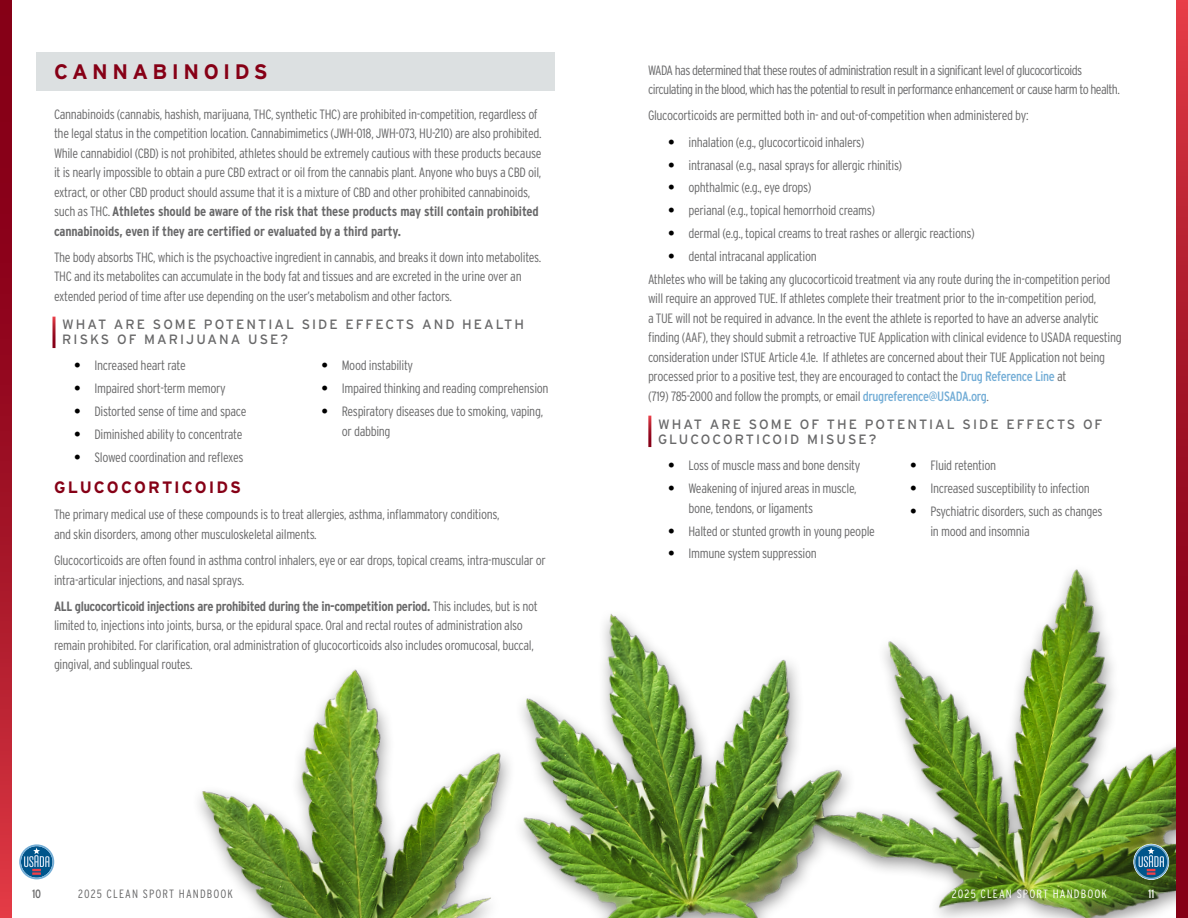
<style>
.page{position:relative;width:1188px;height:918px;background:#fff}
.page>*{position:absolute;margin:0;border:0;box-sizing:border-box;transform-origin:0 0}
.t1{font:700 21px "Interstate";letter-spacing:.205em;color:#860016}
.t2{font:700 16.5px "Interstate";letter-spacing:.125em;color:#860016}
.t3{font:300 condensed 13.5px/19.5px "Interstate";letter-spacing:-.025em;color:#686869}
.t4{font:300 condensed 13.5px/19.5px "Interstate";letter-spacing:-.045em;color:#686869}
.t5{font:13.5px/15px "Interstate";letter-spacing:.15em;color:#686869}
.t6{font:300 condensed 12px "Interstate";letter-spacing:.09em;color:#686869}
.t7{font:300 condensed 12px "Interstate";letter-spacing:.09em;color:#fff}
.t8{font:condensed 12px "Interstate";color:#686869}
.t9{font:condensed 12px "Interstate";color:#fff}
.s1{font-weight:700}
.s2{font-weight:700;font-stretch:normal;color:#000}
.s3{font-weight:400;color:#73add6}
</style>
<div class="page">
<img style="left:199px;top:415px;width:977px;height:503px">
<div style="left:37px;top:52px;width:518px;height:39px;background:#dce0e1"></div>
<svg style="left:52px;top:317px;width:4px;height:31px"></svg>
<hr style="left:648px;top:416px;width:3px;height:31px;background:#fff">
<svg style="left:0;top:0;width:11px;height:918px"></svg>
<svg style="left:1176px;top:0;width:12px;height:918px"></svg>
<svg style="left:19px;top:844px;width:36px;height:36px"></svg>
<svg style="left:1133px;top:844px;width:36px;height:36px"></svg>
<h1 class="t1" style="left:54px;top:59px;width:215px">CANNABINOIDS</h1>
<p class="t3" style="left:54px;top:104px;width:489px">Cannabinoids (cannabis, hashish, marijuana, THC, synthetic THC) are prohibited in-competition, regardless of the legal status in the competition location. Cannabimimetics (JWH-018, JWH-073, HU-210) are also prohibited.<br>While cannabidiol (CBD) is not prohibited, athletes should be extremely cautious with these products because it is nearly impossible to obtain a pure CBD extract or oil from the cannabis plant. Anyone who buys a CBD oil, extract, or other CBD product should assume that it is a mixture of CBD and other prohibited cannabinoids, such as THC. <span class="s1">Athletes should be aware of the risk that these products may still contain prohibited cannabinoids, even if they are certified or evaluated by a third party.</span></p>
<p class="t3" style="left:54px;top:247px;width:489px">The body absorbs THC, which is the psychoactive ingredient in cannabis, and breaks it down into metabolites.<br>THC and its metabolites can accumulate in the body fat and tissues and are excreted in the urine over an extended period of time after use depending on the user’s metabolism and other factors.</p>
<p class="t5" style="left:62px;top:317px;width:463px">WHAT ARE SOME POTENTIAL SIDE EFFECTS AND HEALTH<br>RISKS OF MARIJUANA USE?</p>
<p class="t3" style="left:74px;top:356px;width:113px"><span class="s2">•</span> Increased heart rate</p>
<p class="t3" style="left:74px;top:379px;width:153px"><span class="s2">•</span> Impaired short-term memory</p>
<p class="t3" style="left:74px;top:402px;width:174px"><span class="s2">•</span> Distorted sense of time and space</p>
<p class="t3" style="left:74px;top:424px;width:170px"><span class="s2">•</span> Diminished ability to concentrate</p>
<p class="t3" style="left:74px;top:447px;width:171px"><span class="s2">•</span> Slowed coordination and reflexes</p>
<p class="t3" style="left:322px;top:356px;width:93px"><span class="s2">•</span> Mood instability</p>
<p class="t3" style="left:322px;top:379px;width:229px"><span class="s2">•</span> Impaired thinking and reading comprehension</p>
<p class="t3" style="left:342px;top:401px;width:203px;text-indent:-20px"><span class="s2">•</span> Respiratory diseases due to smoking, vaping, or dabbing</p>
<p class="t2" style="left:54px;top:478px;width:189px">GLUCOCORTICOIDS</p>
<p class="t3" style="left:54px;top:505px;width:447px">The primary medical use of these compounds is to treat allergies, asthma, inflammatory conditions, and skin disorders, among other musculoskeletal ailments.</p>
<p class="t3" style="left:54px;top:551px;width:493px">Glucocorticoids are often found in asthma control inhalers, eye or ear drops, topical creams, intra-muscular or intra-articular injections, and nasal sprays.</p>
<p class="t3" style="left:54px;top:596px;width:485px"><span class="s1">ALL glucocorticoid injections are prohibited during the in-competition period.</span> This includes, but is not limited to, injections into joints, bursa, or the epidural space. Oral and rectal routes of administration also remain prohibited. For clarification, oral administration of glucocorticoids also includes oromucosal, buccal, gingival, and sublingual routes.</p>
<p class="t4" style="left:648px;top:60px;width:473px">WADA has determined that these routes of administration result in a significant level of glucocorticoids circulating in the blood, which has the potential to result in performance enhancement or cause harm to health.</p>
<p class="t3" style="left:648px;top:106px;width:382px">Glucocorticoids are permitted both in- and out-of-competition when administered by:</p>
<p class="t3" style="left:668px;top:132px;width:198px"><span class="s2">•</span> inhalation (e.g., glucocorticoid inhalers)</p>
<p class="t3" style="left:668px;top:155px;width:235px"><span class="s2">•</span> intranasal (e.g., nasal sprays for allergic rhinitis)</p>
<p class="t3" style="left:668px;top:178px;width:145px"><span class="s2">•</span> ophthalmic (e.g., eye drops)</p>
<p class="t3" style="left:668px;top:201px;width:208px"><span class="s2">•</span> perianal (e.g., topical hemorrhoid creams)</p>
<p class="t3" style="left:668px;top:224px;width:308px"><span class="s2">•</span> dermal (e.g., topical creams to treat rashes or allergic reactions)</p>
<p class="t3" style="left:648px;top:245px;width:464px;line-height:22.8px;text-indent:20px"><span class="s2">•</span> dental intracanal application<br>Athletes who will be taking any glucocorticoid treatment via any route during the in-competition period</p>
<p class="t3" style="left:648px;top:289px;width:475px">will require an approved TUE. If athletes complete their treatment prior to the in-competition period,<br>a TUE will not be required in advance. In the event the athlete is reported to have an adverse analytic finding (AAF), they should submit a retroactive TUE Application with clinical evidence to USADA requesting consideration under ISTUE Article 4.1e. If athletes are concerned about their TUE Application not being processed prior to a positive test, they are encouraged to contact the <span class="s3">Drug Reference Line</span> at<br>(719) 785-2000 and follow the prompts, or email <span class="s3">drugreference@USADA.org</span>.</p>
<p class="t5" style="left:658px;top:417px;width:446px">WHAT ARE SOME OF THE POTENTIAL SIDE EFFECTS OF<br>GLUCOCORTICOID MISUSE?</p>
<p class="t3" style="left:668px;top:456px;width:194px"><span class="s2">•</span> Loss of muscle mass and bone density</p>
<p class="t3" style="left:688px;top:479px;width:170px;text-indent:-20px"><span class="s2">•</span> Weakening of injured areas in muscle, bone, tendons, or ligaments</p>
<p class="t3" style="left:668px;top:521px;width:208px"><span class="s2">•</span> Halted or stunted growth in young people</p>
<p class="t3" style="left:668px;top:544px;width:150px"><span class="s2">•</span> Immune system suppression</p>
<p class="t3" style="left:910px;top:456px;width:87px"><span class="s2">•</span> Fluid retention</p>
<p class="t3" style="left:910px;top:479px;width:181px"><span class="s2">•</span> Increased susceptibility to infection</p>
<p class="t3" style="left:930px;top:501px;width:174px;text-indent:-20px"><span class="s2">•</span> Psychiatric disorders, such as changes in mood and insomnia</p>
<p class="t8" style="left:32px;top:886px;width:10px">10</p>
<p class="t6" style="left:78px;top:886px;width:157px">2025 CLEAN SPORT HANDBOOK</p>
<p class="t7" style="left:952px;top:886px;width:157px">2025 CLEAN SPORT HANDBOOK</p>
<p class="t9" style="left:1148px;top:886px;width:8px">11</p>
</div>
